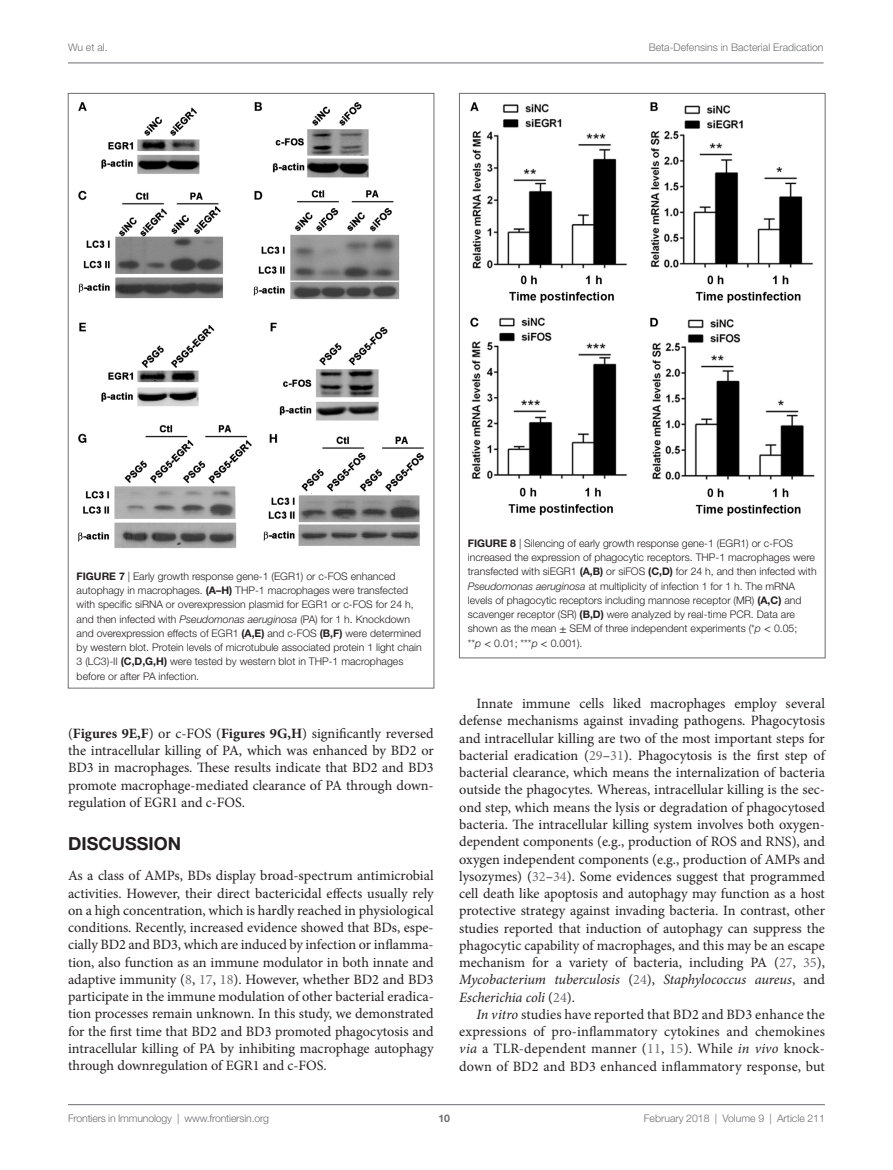
<style>
.page{position:relative;width:893px;height:1170px;background:#fff}
.page>*{position:absolute;margin:0;border:0;box-sizing:border-box;transform-origin:0 0}
.t1{font:700 18px "Helvetica Neue LT Std";color:#231f20}
.t2{font:14.25px/17.2px "Minion Pro";color:#231f20;text-align:justify}
.t3{font:300 10.5px/14.2px "Helvetica Neue LT Std";color:#231f20}
.t4{font:300 10.5px "Helvetica Neue LT Std";color:#6c6d70}
.t5{font:700 10.5px "Helvetica Neue LT Std";color:#6c6d70}
.s1{font-weight:700}
.s2{font-style:italic}
.s3{color:#6c6d70}
.s4{font-family:"STIX General";font-weight:400}
</style>
<div class="page">
<img style="left:470px;top:102px;width:345px;height:414px">
<img style="left:78px;top:102px;width:346px;height:446px">
<hr style="left:68px;top:63px;width:756px;height:1px;background:#6c6d70">
<hr style="left:68px;top:1104px;width:757px;height:1px;background:#6c6d70">
<p class="t4" style="left:68px;top:41px;width:41px">Wu et al.</p>
<p class="t4" style="left:649px;top:41px;width:176px">Beta-Defensins in Bacterial Eradication</p>
<p class="t3" style="left:77px;top:568px;width:347px"><span class="s1">FIGURE 7</span> | Early growth response gene-1 (EGR1) or c-FOS enhanced autophagy in macrophages. <span class="s1">(A–H)</span> THP-1 macrophages were transfected with specific siRNA or overexpression plasmid for EGR1 or c-FOS for 24 h, and then infected with <span class="s2">Pseudomonas aeruginosa</span> (PA) for 1 h. Knockdown and overexpression effects of EGR1 <span class="s1">(A,E)</span> and c-FOS <span class="s1">(B,F)</span> were determined by western blot. Protein levels of microtubule associated protein 1 light chain 3 (LC3)-II <span class="s1">(C,D,G,H)</span> were tested by western blot in THP-1 macrophages before or after PA infection.</p>
<p class="t2" style="left:68px;top:724px;width:367px">(<span class="s1">Figures 9E,F</span>) or c-FOS (<span class="s1">Figures 9G,H</span>) significantly reversed the intracellular killing of PA, which was enhanced by BD2 or BD3 in macrophages. These results indicate that BD2 and BD3 promote macrophage-mediated clearance of PA through down&shy;regulation of EGR1 and c-FOS.</p>
<p class="t1" style="left:68px;top:832px;width:112px">DISCUSSION</p>
<p class="t2" style="left:68px;top:867px;width:367px">As a class of AMPs, BDs display broad-spectrum antimicrobial activities. However, their direct bactericidal effects usually rely on a high concentration, which is hardly reached in physiological conditions. Recently, increased evidence showed that BDs, espe&shy;cially BD2 and BD3, which are induced by infection or inflamma&shy;tion, also function as an immune modulator in both innate and adaptive immunity (<span class="s3">8</span>, <span class="s3">17</span>, <span class="s3">18</span>). However, whether BD2 and BD3 participate in the immune modulation of other bacterial eradica&shy;tion processes remain unknown. In this study, we demonstrated for the first time that BD2 and BD3 promoted phagocytosis and intracellular killing of PA by inhibiting macrophage autophagy through downregulation of EGR1 and c-FOS.</p>
<p class="t3" style="left:468px;top:535px;width:350px"><span class="s1">FIGURE 8</span> | Silencing of early growth response gene-1 (EGR1) or c-FOS increased the expression of phagocytic receptors. THP-1 macrophages were transfected with siEGR1 <span class="s1">(A,B)</span> or siFOS <span class="s1">(C,D)</span> for 24 h, and then infected with <span class="s2">Pseudomonas aeruginosa</span> at multiplicity of infection 1 for 1 h. The mRNA levels of phagocytic receptors including mannose receptor (MR) <span class="s1">(A,C)</span> and scavenger receptor (SR) <span class="s1">(B,D)</span> were analyzed by real-time PCR. Data are shown as the mean <span class="s4">±</span> SEM of three independent experiments (*<span class="s2">p</span> <span class="s4">&lt;</span> 0.05;<br>**<span class="s2">p</span> <span class="s4">&lt;</span> 0.01; ***<span class="s2">p</span> <span class="s4">&lt;</span> 0.001).</p>
<p class="t2" style="left:459px;top:695px;width:367px;text-indent:17px">Innate immune cells liked macrophages employ several defense mechanisms against invading pathogens. Phagocytosis and intracellular killing are two of the most important steps for bacterial eradication (<span class="s3">29</span>–<span class="s3">31</span>). Phagocytosis is the first step of bacterial clearance, which means the internalization of bacteria outside the phagocytes. Whereas, intracellular killing is the sec&shy;ond step, which means the lysis or degradation of phagocytosed bacteria. The intracellular killing system involves both oxygen&shy;dependent components (e.g., production of ROS and RNS), and oxygen independent components (e.g., production of AMPs and lysozymes) (<span class="s3">32</span>–<span class="s3">34</span>). Some evidences suggest that programmed cell death like apoptosis and autophagy may function as a host protective strategy against invading bacteria. In contrast, other studies reported that induction of autophagy can suppress the phagocytic capability of macrophages, and this may be an escape mechanism for a variety of bacteria, including PA (<span class="s3">27</span>, <span class="s3">35</span>), <span class="s2">Mycobacterium tuberculosis</span> (<span class="s3">24</span>), <span class="s2">Staphylococcus aureus</span>, and <span class="s2">Escherichia coli</span> (<span class="s3">24</span>).</p>
<p class="t2" style="left:459px;top:1005px;width:367px;text-indent:17px"><span class="s2">In vitro</span> studies have reported that BD2 and BD3 enhance the expressions of pro-inflammatory cytokines and chemokines <span class="s2">via</span> a TLR-dependent manner (<span class="s3">11</span>, <span class="s3">15</span>). While <span class="s2">in vivo</span> knock&shy;down of BD2 and BD3 enhanced inflammatory response, but</p>
<p class="t4" style="left:68px;top:1111px;width:203px">Frontiers in Immunology | www.frontiersin.org</p>
<p class="t4" style="left:644px;top:1111px;width:183px">February 2018 | Volume 9 | Article 211</p>
<p class="t5" style="left:439px;top:1111px;width:13px">10</p>
</div>
